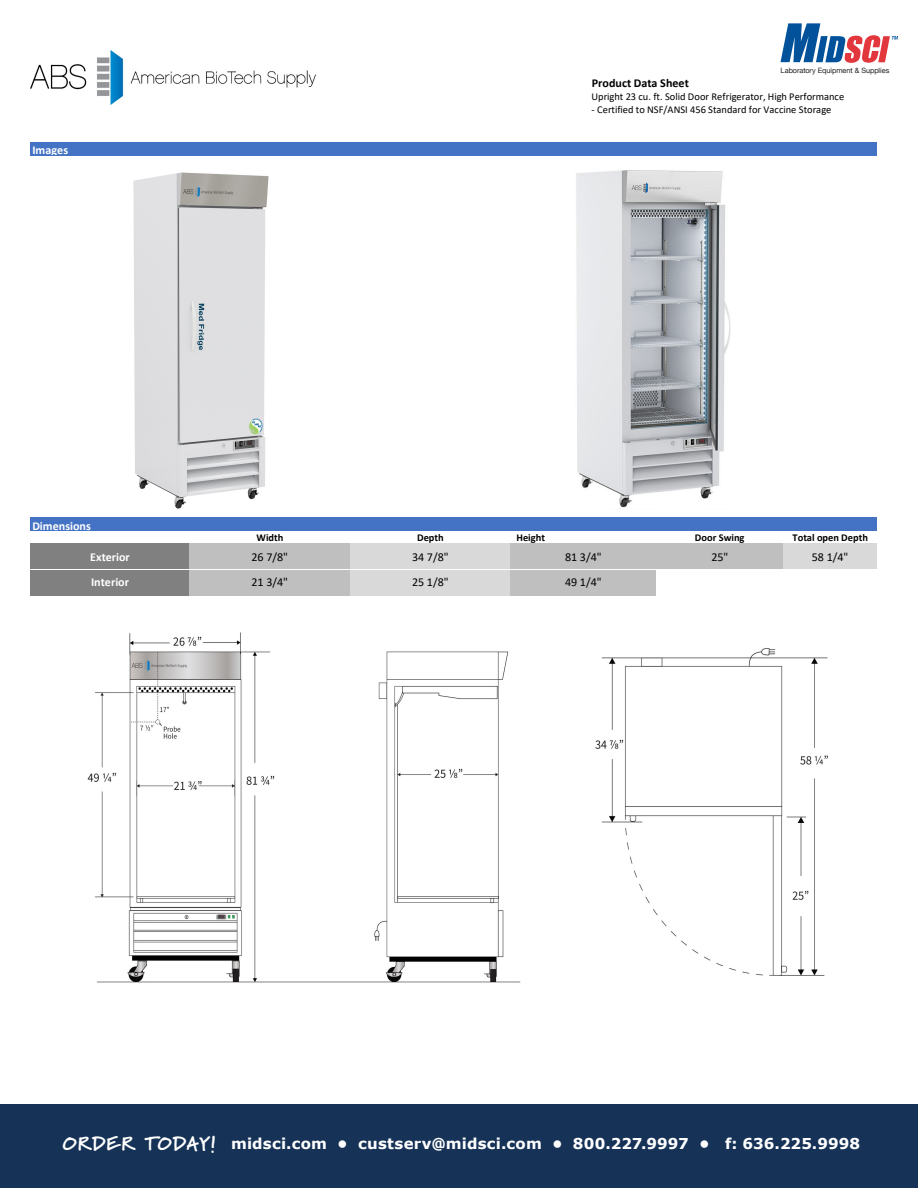
<style>
.page{position:relative;width:918px;height:1188px;background:#fff}
.page>*{position:absolute;margin:0;border:0;box-sizing:border-box;transform-origin:0 0}
.t1{font:700 15px "Verdana";letter-spacing:.01em;color:#fff}
.t2{font:12.08px/26px "Calibri";color:#000}
.t3{font:700 12.08px "Calibri";color:#fff}
.t4{font:700 12.08px "Calibri";color:#000}
.t5{font:10.43px "Calibri";color:#000}
.t6{font:700 10.43px "Calibri";letter-spacing:-.005em;color:#000}
.t7{font:7.35px "Helvetica Neue";letter-spacing:-.01em;color:#231f20}
.s1{font-family:"Marydale";font-weight:900;font-size:19.42px}
</style>
<div class="page">
<div style="left:30px;top:142px;width:847px;height:13px;background:#4472c4"></div>
<div style="left:30px;top:518px;width:847px;height:13px;background:#4472c4"></div>
<div style="left:30px;top:544px;width:160px;height:26px;background:#808080"></div>
<div style="left:190px;top:544px;width:160px;height:26px;background:#bfbfbf"></div>
<div style="left:350px;top:544px;width:161px;height:26px;background:#d9d9d9"></div>
<div style="left:511px;top:544px;width:273px;height:26px;background:#bfbfbf"></div>
<div style="left:784px;top:544px;width:93px;height:26px;background:#d9d9d9"></div>
<div style="left:30px;top:570px;width:160px;height:26px;background:#808080"></div>
<div style="left:190px;top:570px;width:160px;height:26px;background:#bfbfbf"></div>
<div style="left:350px;top:570px;width:161px;height:26px;background:#d9d9d9"></div>
<div style="left:511px;top:570px;width:145px;height:26px;background:#bfbfbf"></div>
<hr style="left:30px;top:569px;width:847px;height:1px;background:#fff">
<img style="left:30px;top:51px;width:286px;height:53px">
<img style="left:87px;top:632px;width:741px;height:351px">
<img style="left:133px;top:172px;width:136px;height:337px">
<img style="left:576px;top:170px;width:155px;height:338px">
<div style="left:0;top:1105px;width:918px;height:83px;background:#163257"></div>
<svg style="left:781px;top:23px;width:117px;height:40px"></svg>
<p class="t4" style="left:592px;top:75px;width:99px">Product Data Sheet</p>
<p class="t7" style="left:781px;top:65px;width:110px">Laboratory Equipment &amp; Supplies</p>
<p class="t3" style="left:32px;top:141px;width:37px">Images</p>
<p class="t5" style="left:592px;top:89px;width:254px">Upright 23 cu. ft. Solid Door Refrigerator, High Performance</p>
<p class="t5" style="left:592px;top:102px;width:241px">- Certified to NSF/ANSI 456 Standard for Vaccine Storage</p>
<p class="t3" style="left:32px;top:517px;width:60px">Dimensions</p>
<p class="t6" style="left:256px;top:530px;width:28px">Width</p>
<p class="t6" style="left:417px;top:530px;width:28px">Depth</p>
<p class="t6" style="left:516px;top:530px;width:30px">Height</p>
<p class="t6" style="left:695px;top:530px;width:51px">Door Swing</p>
<p class="t6" style="left:793px;top:530px;width:77px">Total open Depth</p>
<p class="t3" style="left:90px;top:548px;width:41px">Exterior</p>
<p class="t2" style="left:251px;top:543px;width:38px">26 7/8"<br>21 3/4"</p>
<p class="t3" style="left:91px;top:574px;width:39px">Interior</p>
<p class="t2" style="left:412px;top:543px;width:38px">34 7/8"</p>
<p class="t2" style="left:412px;top:569px;width:38px">25 1/8"</p>
<p class="t2" style="left:565px;top:543px;width:38px">81 3/4"</p>
<p class="t2" style="left:565px;top:569px;width:38px">49 1/4"</p>
<p class="t2" style="left:711px;top:543px;width:19px">25"</p>
<p class="t2" style="left:812px;top:543px;width:38px">58 1/4"</p>
<h1 class="t1" style="left:63px;top:1134px;width:799px"><span class="s1">ORDER TODAY!</span> midsci.com • custserv@midsci.com • 800.227.9997 • f: 636.225.9998</h1>
</div>
